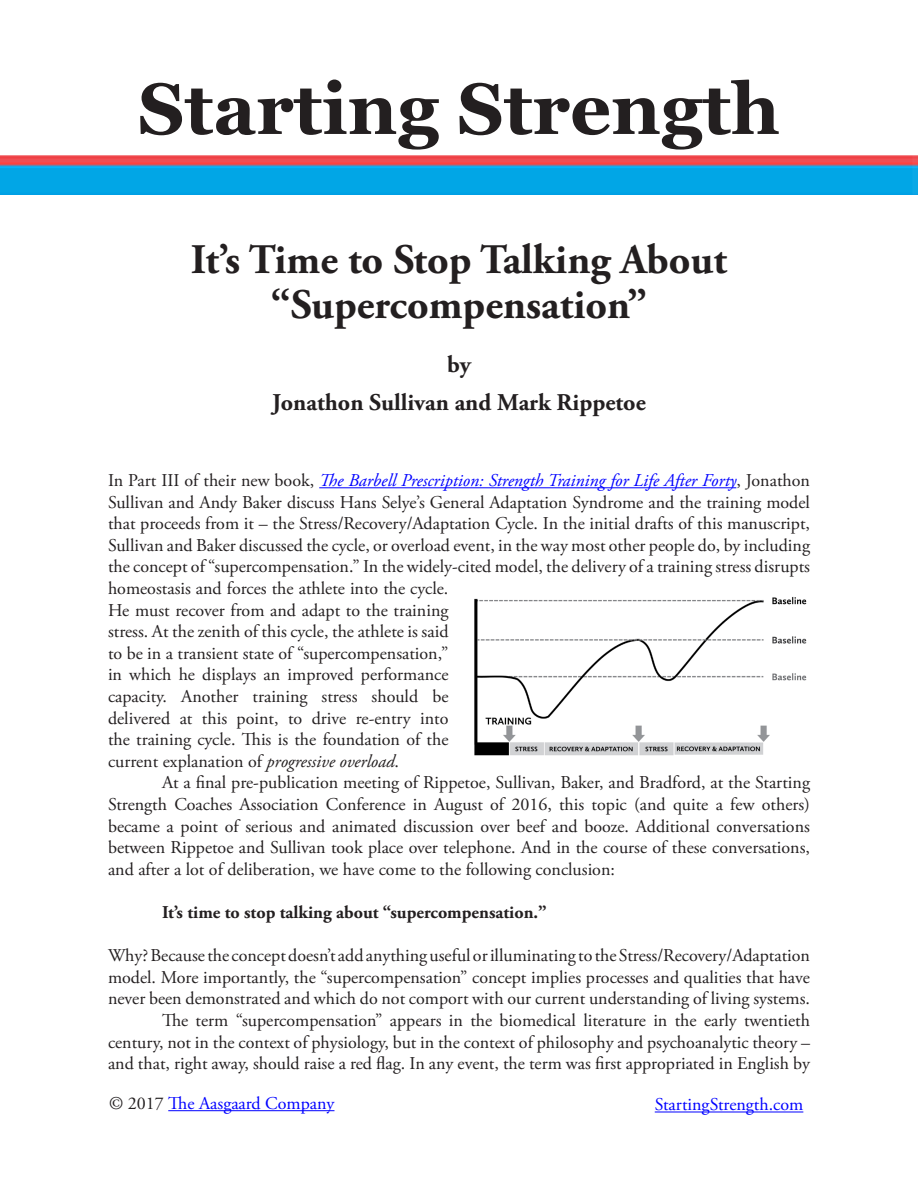
<style>
.page{position:relative;width:918px;height:1188px;background:#fff}
.page>*{position:absolute;margin:0;border:0;box-sizing:border-box;transform-origin:0 0}
.t1{font:700 72px "Georgia";color:#231f20}
.t2{font:700 42px/45px "Adobe Garamond Pro";color:#231f20;text-align:center}
.t3{font:700 24px/37.8px "Adobe Garamond Pro";color:#231f20;text-align:center}
.t4{font:18px/21.6px "Adobe Garamond Pro";color:#231f20}
.t5{font:700 18px "Adobe Garamond Pro";color:#231f20}
.t6{font:18px "Adobe Garamond Pro";color:#00f}
.s1{font-style:italic;color:#00f}
.s2{font-style:italic}
.s3{color:#231f20}
</style>
<div class="page">
<hr style="left:655px;top:1112px;width:148px;height:1px;background:#00f">
<hr style="left:168px;top:1110px;width:166px;height:1px;background:#00f">
<img style="left:1px;top:155px;width:917px;height:40px">
<hr style="left:319px;top:487px;width:417px;height:1px;background:#00f">
<img style="left:474px;top:597px;width:333px;height:159px">
<h1 class="t1" style="left:138px;top:63px;width:643px">Starting Strength</h1>
<h2 class="t2" style="left:191px;top:238px;width:538px">It’s Time to Stop Talking About “Supercompensation”</h2>
<h3 class="t3" style="left:272px;top:346px;width:375px">by<br>Jonathon Sullivan and Mark Rippetoe</h3>
<p class="t4" style="left:108px;top:470px;width:704px">In Part III of their new book, <span class="s1">The Barbell Prescription: Strength Training for Life After Forty</span>, Jonathon Sullivan and Andy Baker discuss Hans Selye’s General Adaptation Syndrome and the training model that proceeds from it – the Stress/Recovery/Adaptation Cycle. In the initial drafts of this manuscript, Sullivan and Baker discussed the cycle, or overload event, in the way most other people do, by including the concept of “supercompensation.” In the widely-cited model, the delivery of a training stress disrupts homeostasis and forces the athlete into the cycle.<br>He must recover from and adapt to the training<br>stress. At the zenith of this cycle, the athlete is said<br>to be in a transient state of “supercompensation,”<br>in which he displays an improved performance<br>capacity. Another training stress should be<br>delivered at this point, to drive re-entry into<br>the training cycle. This is the foundation of the<br>current explanation of <span class="s2">progressive overload</span>.</p>
<p class="t4" style="left:108px;top:773px;width:704px;text-align:justify;text-indent:54px">At a final pre-publication meeting of Rippetoe, Sullivan, Baker, and Bradford, at the Starting Strength Coaches Association Conference in August of 2016, this topic (and quite a few others) became a point of serious and animated discussion over beef and booze. Additional conversations between Rippetoe and Sullivan took place over telephone. And in the course of these conversations, and after a lot of deliberation, we have come to the following conclusion:</p>
<p class="t5" style="left:162px;top:902px;width:386px">It’s time to stop talking about “supercompensation.”</p>
<p class="t4" style="left:108px;top:945px;width:704px;text-align:right">Why? Because the concept doesn’t add anything useful or illuminating to the Stress/Recovery/Adaptation model. More importantly, the “supercompensation” concept implies processes and qualities that have never been demonstrated and which do not comport with our current understanding of living systems.<br>The term “supercompensation” appears in the biomedical literature in the early twentieth century, not in the context of physiology, but in the context of philosophy and psychoanalytic theory – and that, right away, should raise a red flag. In any event, the term was first appropriated in English by</p>
<p class="t6" style="left:109px;top:1092px;width:227px"><span class="s3">© 2017</span> The Aasgaard Company</p>
<p class="t6" style="left:655px;top:1094px;width:150px">StartingStrength.com</p>
</div>
